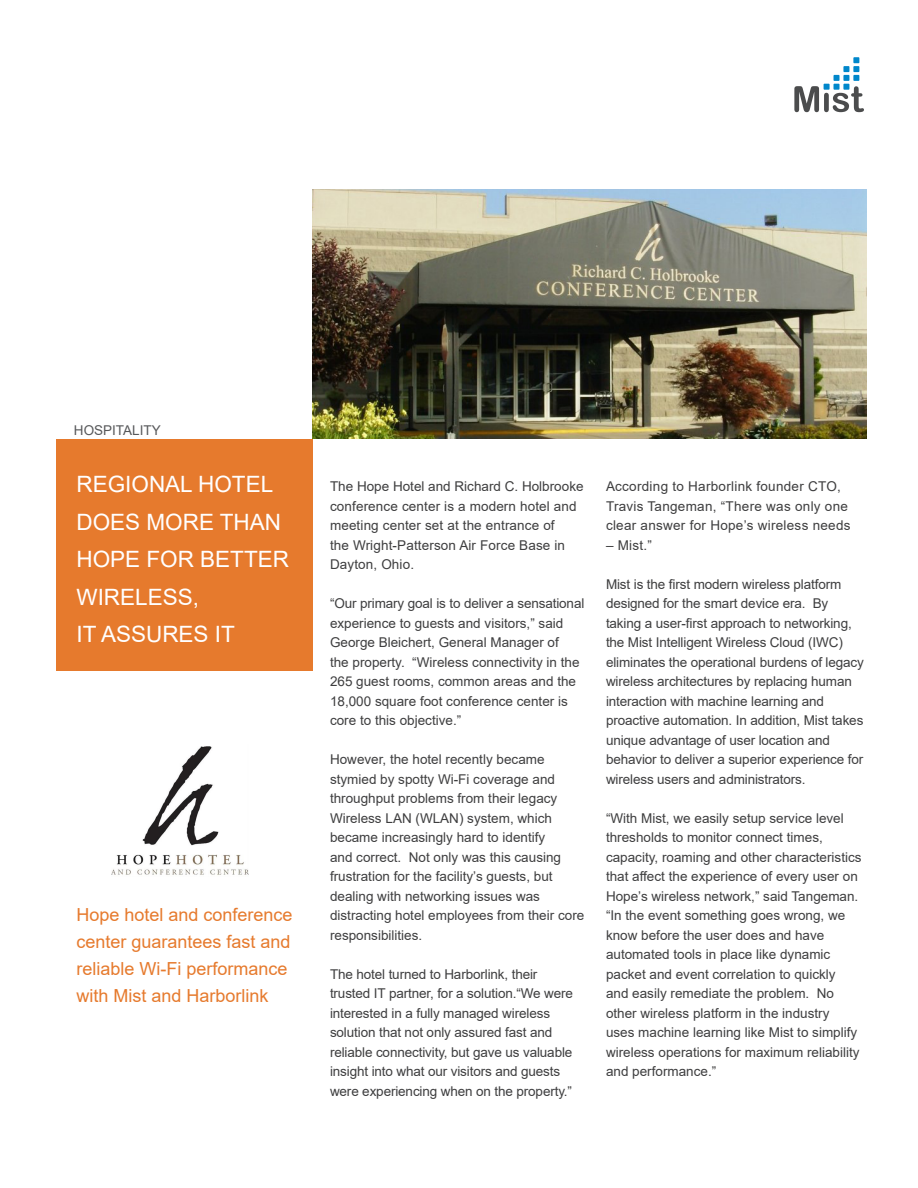
<style>
.page{position:relative;width:918px;height:1188px;background:#fff}
.page>*{position:absolute;margin:0;border:0;box-sizing:border-box;transform-origin:0 0}
.t1{font:22.5px/37.5px "Arial";color:#fff}
.t2{font:18px/27px "Arial";color:#e67a2d}
.t3{font:13.5px/19.5px "Arial";color:#3e3e3f}
.t4{font:13.5px/19.5px "Arial";letter-spacing:.02em;color:#3e3e3f}
.t5{font:13.5px "Arial";color:#57585a}
</style>
<div class="page">
<svg style="left:794px;top:57px;width:70px;height:55px"></svg>
<img style="left:313px;top:189px;width:553px;height:250px">
<div style="left:56px;top:439px;width:257px;height:232px;background:#e67a2d"></div>
<img style="left:111px;top:746px;width:138px;height:129px">
<p class="t5" style="left:74px;top:421px;width:88px">HOSPITALITY</p>
<p class="t1" style="left:76px;top:465px;width:214px">REGIONAL HOTEL<br>DOES MORE THAN<br>HOPE FOR BETTER<br>WIRELESS,<br>IT ASSURES IT</p>
<p class="t2" style="left:76px;top:901px;width:218px">Hope hotel and conference center guarantees fast and reliable Wi-Fi performance with Mist and Harborlink</p>
<p class="t3" style="left:330px;top:477px;width:255px">The Hope Hotel and Richard C. Holbrooke conference center is a modern hotel and meeting center set at the entrance of<br>the Wright-Patterson Air Force Base in Dayton, Ohio.</p>
<p class="t3" style="left:330px;top:594px;width:256px">“Our primary goal is to deliver a sensational experience to guests and visitors,” said George Bleichert, General Manager of<br>the property. “Wireless connectivity in the 265 guest rooms, common areas and the 18,000 square foot conference center is core to this objective.”</p>
<p class="t3" style="left:330px;top:750px;width:256px">However, the hotel recently became stymied by spotty Wi-Fi coverage and throughput problems from their legacy Wireless LAN (WLAN) system, which became increasingly hard to identify<br>and correct. Not only was this causing frustration for the facility’s guests, but dealing with networking issues was distracting hotel employees from their core responsibilities.</p>
<p class="t3" style="left:330px;top:964px;width:244px">The hotel turned to Harborlink, their trusted IT partner, for a solution.“We were interested in a fully managed wireless solution that not only assured fast and reliable connectivity, but gave us valuable insight into what our visitors and guests were experiencing when on the property.”</p>
<p class="t4" style="left:606px;top:477px;width:246px">According to Harborlink founder CTO,<br>Travis Tangeman, “There was only one clear answer for Hope’s wireless needs</p>
<p class="t3" style="left:606px;top:535px;width:48px">– Mist.”</p>
<p class="t3" style="left:606px;top:574px;width:259px">Mist is the first modern wireless platform designed for the smart device era. By taking a user-first approach to networking, the Mist Intelligent Wireless Cloud (IWC) eliminates the operational burdens of legacy wireless architectures by replacing human interaction with machine learning and proactive automation. In addition, Mist takes unique advantage of user location and behavior to deliver a superior experience for wireless users and administrators.</p>
<p class="t3" style="left:606px;top:808px;width:257px">“With Mist, we easily setup service level thresholds to monitor connect times, capacity, roaming and other characteristics that affect the experience of every user on Hope’s wireless network,” said Tangeman. “In the event something goes wrong, we know before the user does and have automated tools in place like dynamic packet and event correlation to quickly<br>and easily remediate the problem. No other wireless platform in the industry<br>uses machine learning like Mist to simplify wireless operations for maximum reliability and performance.”</p>
</div>
